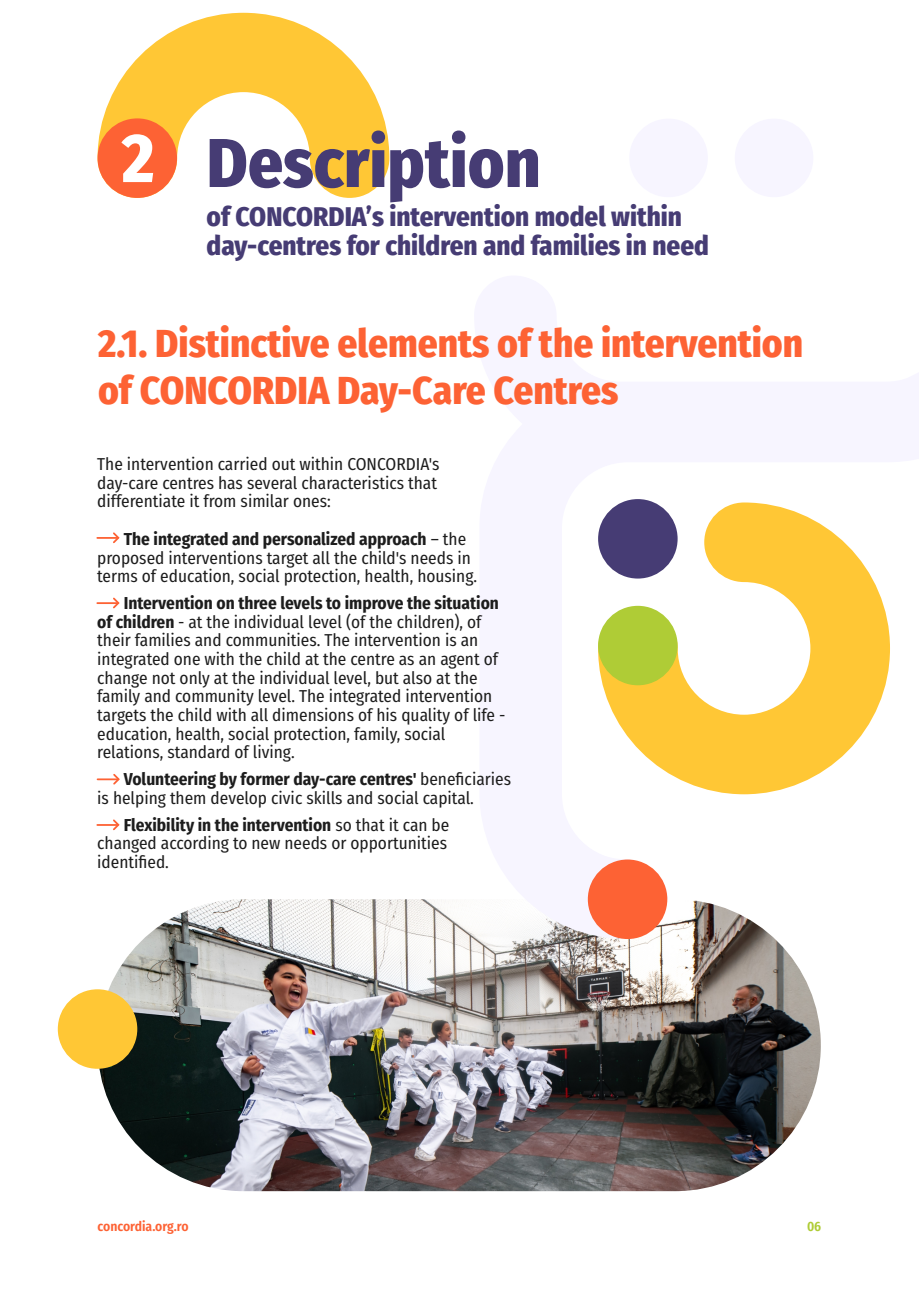
<style>
.page{position:relative;width:919px;height:1289px;background:#fff}
.page>*{position:absolute;margin:0;border:0;box-sizing:border-box;transform-origin:0 0}
.t1{font:800 69px "Fira Sans Condensed";color:#463c74}
.t2{font:800 69px "Fira Sans Condensed";color:#fff}
.t3{font:800 39px/46.8px "Fira Sans Condensed";color:#fd6234}
.t4{font:800 27px/29.1px "Fira Sans Condensed";color:#463c74}
.t5{font:17.25px/18.6px "Fira Sans Condensed";color:#1d1d1d}
.t6{font:600 13.5px "Fira Sans Condensed";color:#fd6234}
.t7{font:600 13.5px "Fira Sans Condensed";color:#afcc36}
.s1{font-weight:700}
</style>
<div class="page">
<svg style="left:97px;top:13px;width:292px;height:185px;fill:#ffc735"></svg>
<div style="left:629px;top:119px;width:78px;height:78px;background:#f7f5ff;border-radius:50%"></div>
<div style="left:734px;top:119px;width:79px;height:78px;background:#f7f5ff;border-radius:50%"></div>
<hr style="left:97px;top:537px;width:21px;height:2px;background:#fd6234">
<svg style="left:111px;top:532px;width:9px;height:12px"></svg>
<hr style="left:97px;top:602px;width:21px;height:2px;background:#fd6234">
<svg style="left:111px;top:597px;width:9px;height:12px"></svg>
<svg style="left:97px;top:819px;width:23px;height:12px"></svg>
<img style="left:97px;top:899px;width:723px;height:292px;border-radius:146px">
<div style="left:58px;top:989px;width:79px;height:79px;background:#ffc735;border-radius:50%"></div>
<svg style="left:474px;top:499px;width:416px;height:439px"></svg>
<div style="left:587px;top:859px;width:80px;height:80px;background:#fd6234;border-radius:50%"></div>
<hr style="left:97px;top:778px;width:21px;height:2px;background:#fd6234">
<svg style="left:112px;top:774px;width:8px;height:11px"></svg>
<div style="left:97px;top:118px;width:80px;height:80px;background:#fd6234;border-radius:50%"></div>
<h1 class="t2" style="left:122px;top:117px;width:34px">2</h1>
<h1 class="t1" style="left:206px;top:122px;width:335px">Description</h1>
<h3 class="t4" style="left:206px;top:202px;width:504px">of CONCORDIA’s intervention model within day-centres for children and families in need</h3>
<h2 class="t3" style="left:98px;top:321px;width:706px">2.1. Distinctive elements of the intervention of CONCORDIA Day-Care Centres</h2>
<p class="t5" style="left:97px;top:455px;width:344px">The intervention carried out within CONCORDIA's day-care centres has several characteristics that differentiate it from similar ones:</p>
<p class="t5" style="left:97px;top:530px;width:381px;text-indent:27px"><span class="s1">The integrated and personalized approach</span> – the proposed interventions target all the child's needs in terms of education, social protection, health, housing.</p>
<p class="t5" style="left:97px;top:594px;width:410px;text-indent:27px"><span class="s1">Intervention on three levels to improve the situation of children</span> - at the individual level (of the children), of their families and communities. The intervention is an integrated one with the child at the centre as an agent of change not only at the individual level, but also at the family and community level. The integrated intervention targets the child with all dimensions of his quality of life - education, health, social protection, family, social relations, standard of living.</p>
<p class="t5" style="left:97px;top:770px;width:415px;text-indent:27px"><span class="s1">Volunteering by former day-care centres'</span> beneficiaries is helping them develop civic skills and social capital.</p>
<p class="t5" style="left:97px;top:815px;width:353px;text-indent:27px"><span class="s1">Flexibility in the intervention</span> so that it can be changed according to new needs or opportunities identified.</p>
<p class="t6" style="left:98px;top:1218px;width:92px">concordia.org.ro</p>
<p class="t7" style="left:807px;top:1218px;width:16px">06</p>
</div>
